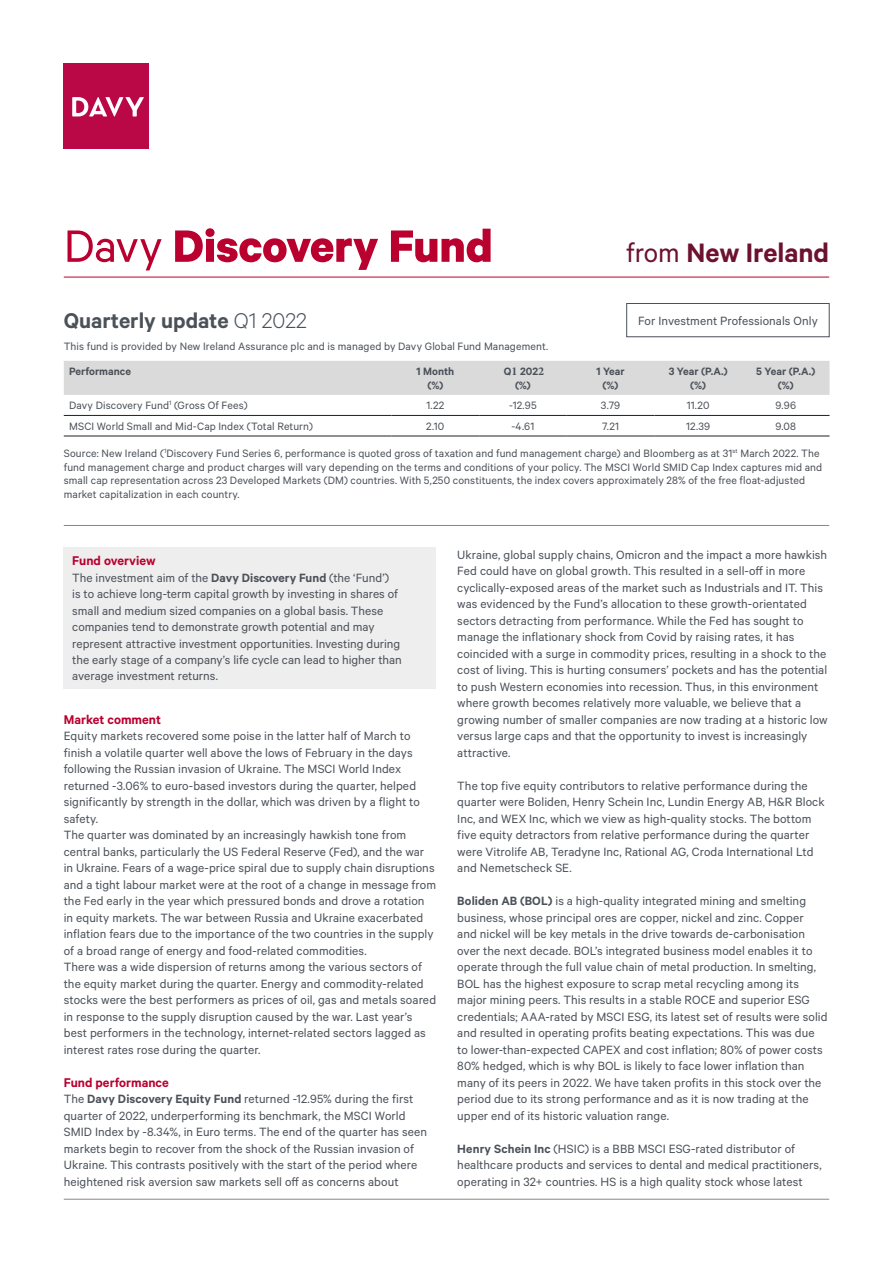
<style>
.page{position:relative;width:893px;height:1263px;background:#fff}
.page>*{position:absolute;margin:0;border:0;box-sizing:border-box;transform-origin:0 0}
.Main_Header{font:700 51px "Calibre";letter-spacing:-.005em;color:#b9002f}
.Table_header{font:600 30px "Calibre";color:#6d1131}
.Monthly_Factsheet{font:600 24px "Calibre";color:#4b5159}
.SubHeader_1{font:600 14.25px "Calibre";color:#b9002f}
.SubHeader_1-2{font:13.5px/16.5px "Calibre";letter-spacing:.005em;color:#4b5159}
.Body_Text{font:13.5px/16.5px "Calibre";color:#4b5159}
.Figure_Source{font:12px/13.5px "Calibre";letter-spacing:.01em;color:#4b5159}
.Body_Text_-_tables_l{font:12px "Calibre";letter-spacing:.01em;color:#4b5159}
.Table_header-2{font:600 12px "Calibre";color:#4b5159}
.Body_Text_-_tables_r{font:12px "Calibre";letter-spacing:.015em;color:#4b5159}
.s1{font-weight:400}
.s2{font-weight:300}
.s3{font-family:"Minion Pro";font-weight:700}
.s4{font-weight:600}
</style>
<div class="page">
<hr style="left:64px;top:1199px;width:765px;height:1px;background:#878787">
<hr style="left:64px;top:525px;width:765px;height:1px;background:#878787">
<div style="left:64px;top:361px;width:765px;height:34px;background:#dadada"></div>
<hr style="left:64px;top:415px;width:328px;height:1px;background:#231f20">
<hr style="left:64px;top:436px;width:328px;height:1px;background:#231f20">
<hr style="left:392px;top:415px;width:87px;height:1px;background:#231f20">
<hr style="left:392px;top:436px;width:87px;height:1px;background:#231f20">
<hr style="left:479px;top:415px;width:88px;height:1px;background:#231f20">
<hr style="left:479px;top:436px;width:88px;height:1px;background:#231f20">
<hr style="left:567px;top:415px;width:87px;height:1px;background:#231f20">
<hr style="left:567px;top:436px;width:87px;height:1px;background:#231f20">
<hr style="left:654px;top:415px;width:88px;height:1px;background:#231f20">
<hr style="left:654px;top:436px;width:88px;height:1px;background:#231f20">
<hr style="left:742px;top:415px;width:87px;height:1px;background:#231f20">
<hr style="left:742px;top:436px;width:87px;height:1px;background:#231f20">
<hr style="left:64px;top:277px;width:765px;height:1px;background:#b9002f">
<div style="left:64px;top:547px;width:372px;height:142px;background:#eee"></div>
<div style="left:626px;top:303px;width:204px;height:34px;border:1px solid #4b5159"></div>
<div style="left:64px;top:64px;width:85px;height:85px;background:#ba0745"></div>
<svg style="left:72px;top:97px;width:72px;height:20px"></svg>
<p class="Main_Header" style="left:64px;top:215px;width:430px"><span class="s1">Davy</span> Discovery Fund</p>
<p class="Table_header" style="left:626px;top:235px;width:205px"><span class="s1">from</span> New Ireland</p>
<p class="Monthly_Factsheet" style="left:64px;top:306px;width:245px">Quarterly update <span class="s2">Q1 2022</span></p>
<p class="Figure_Source" style="left:64px;top:339px;width:486px">This fund is provided by New Ireland Assurance plc and is managed by Davy Global Fund Management.</p>
<p class="Body_Text" style="left:638px;top:312px;width:181px">For Investment Professionals Only</p>
<p class="Table_header-2" style="left:69px;top:364px;width:63px">Performance</p>
<p class="Table_header-2" style="left:416px;top:364px;width:39px">1 Month</p>
<p class="Table_header-2" style="left:427px;top:378px;width:17px">(%)</p>
<p class="Table_header-2" style="left:504px;top:364px;width:42px">Q<span class="s3">1</span> 202<span class="s3">2</span></p>
<p class="Table_header-2" style="left:515px;top:378px;width:17px">(%)</p>
<p class="Table_header-2" style="left:596px;top:364px;width:30px">1 Year</p>
<p class="Table_header-2" style="left:603px;top:378px;width:17px">(%)</p>
<p class="Table_header-2" style="left:669px;top:364px;width:60px">3 Year (P.A.)</p>
<p class="Table_header-2" style="left:690px;top:378px;width:17px">(%)</p>
<p class="Table_header-2" style="left:756px;top:364px;width:60px">5 Year (P.A.)</p>
<p class="Table_header-2" style="left:778px;top:378px;width:17px">(%)</p>
<p class="Body_Text_-_tables_l" style="left:69px;top:398px;width:180px">Davy Discovery Fund<sup>1</sup> (Gross Of Fees)</p>
<p class="Body_Text_-_tables_r" style="left:426px;top:398px;width:19px">1.22</p>
<p class="Body_Text_-_tables_r" style="left:509px;top:398px;width:29px">-12.95</p>
<p class="Body_Text_-_tables_r" style="left:601px;top:398px;width:21px">3.79</p>
<p class="Body_Text_-_tables_r" style="left:687px;top:398px;width:24px">11.20</p>
<p class="Body_Text_-_tables_r" style="left:775px;top:398px;width:22px">9.96</p>
<p class="Body_Text_-_tables_l" style="left:69px;top:419px;width:245px">MSCI World Small and Mid-Cap Index (Total Return)</p>
<p class="Body_Text_-_tables_r" style="left:426px;top:419px;width:20px">2.10</p>
<p class="Body_Text_-_tables_r" style="left:512px;top:419px;width:24px">-4.61</p>
<p class="Body_Text_-_tables_r" style="left:602px;top:419px;width:18px">7.21</p>
<p class="Body_Text_-_tables_r" style="left:686px;top:419px;width:26px">12.39</p>
<p class="Body_Text_-_tables_r" style="left:775px;top:419px;width:22px">9.08</p>
<p class="Figure_Source" style="left:64px;top:446px;width:760px">Source: New Ireland (<sup>1</sup>Discovery Fund Series 6, performance is quoted gross of taxation and fund management charge) and Bloomberg as at 31<sup>st</sup> March 2022. The fund management charge and product charges will vary depending on the terms and conditions of your policy. The MSCI World SMID Cap Index captures mid and small cap representation across 23 Developed Markets (DM) countries. With 5,250 constituents, the index covers approximately 28% of the free float-adjusted market capitalization in each country.</p>
<p class="SubHeader_1" style="left:72px;top:552px;width:85px">Fund overview</p>
<p class="Body_Text" style="left:72px;top:569px;width:331px">The investment aim of the <span class="s4">Davy Discovery Fund</span> (the ‘Fund’)<br>is to achieve long-term capital growth by investing in shares of small and medium sized companies on a global basis. These companies tend to demonstrate growth potential and may represent attractive investment opportunities. Investing during the early stage of a company’s life cycle can lead to higher than average investment returns.</p>
<p class="SubHeader_1" style="left:64px;top:711px;width:99px">Market comment</p>
<p class="SubHeader_1-2" style="left:64px;top:727px;width:358px">Equity markets recovered some poise in the latter half of March to finish a volatile quarter well above the lows of February in the days following the Russian invasion of Ukraine. The MSCI World Index returned -3.06% to euro-based investors during the quarter, helped significantly by strength in the dollar, which was driven by a flight to safety.</p>
<p class="SubHeader_1-2" style="left:64px;top:826px;width:374px">The quarter was dominated by an increasingly hawkish tone from central banks, particularly the US Federal Reserve (Fed), and the war in Ukraine. Fears of a wage-price spiral due to supply chain disruptions and a tight labour market were at the root of a change in message from the Fed early in the year which pressured bonds and drove a rotation in equity markets. The war between Russia and Ukraine exacerbated inflation fears due to the importance of the two countries in the supply of a broad range of energy and food-related commodities.</p>
<p class="SubHeader_1-2" style="left:64px;top:958px;width:374px">There was a wide dispersion of returns among the various sectors of the equity market during the quarter. Energy and commodity-related stocks were the best performers as prices of oil, gas and metals soared in response to the supply disruption caused by the war. Last year’s best performers in the technology, internet-related sectors lagged as interest rates rose during the quarter.</p>
<p class="SubHeader_1" style="left:64px;top:1074px;width:107px">Fund performance</p>
<p class="SubHeader_1-2" style="left:64px;top:1090px;width:365px">The <span class="s4">Davy Discovery Equity Fund</span> returned -12.95% during the first quarter of 2022, underperforming its benchmark, the MSCI World SMID Index by -8.34%, in Euro terms. The end of the quarter has seen markets begin to recover from the shock of the Russian invasion of Ukraine. This contrasts positively with the start of the period where heightened risk aversion saw markets sell off as concerns about</p>
<p class="SubHeader_1-2" style="left:457px;top:546px;width:372px">Ukraine, global supply chains, Omicron and the impact a more hawkish Fed could have on global growth. This resulted in a sell-off in more cyclically-exposed areas of the market such as Industrials and IT. This was evidenced by the Fund’s allocation to these growth-orientated sectors detracting from performance. While the Fed has sought to manage the inflationary shock from Covid by raising rates, it has coincided with a surge in commodity prices, resulting in a shock to the cost of living. This is hurting consumers’ pockets and has the potential to push Western economies into recession. Thus, in this environment where growth becomes relatively more valuable, we believe that a growing number of smaller companies are now trading at a historic low versus large caps and that the opportunity to invest is increasingly attractive.</p>
<p class="SubHeader_1-2" style="left:457px;top:777px;width:369px">The top five equity contributors to relative performance during the quarter were Boliden, Henry Schein Inc, Lundin Energy AB, H&amp;R Block Inc, and WEX Inc, which we view as high-quality stocks. The bottom five equity detractors from relative performance during the quarter were Vitrolife AB, Teradyne Inc, Rational AG, Croda International Ltd and Nemetscheck SE.</p>
<p class="SubHeader_1-2" style="left:457px;top:892px;width:372px"><span class="s4">Boliden AB (BOL)</span> is a high-quality integrated mining and smelting business, whose principal ores are copper, nickel and zinc. Copper<br>and nickel will be key metals in the drive towards de-carbonisation over the next decade. BOL’s integrated business model enables it to operate through the full value chain of metal production. In smelting, BOL has the highest exposure to scrap metal recycling among its major mining peers. This results in a stable ROCE and superior ESG credentials; AAA-rated by MSCI ESG, its latest set of results were solid and resulted in operating profits beating expectations. This was due to lower-than-expected CAPEX and cost inflation; 80% of power costs 80% hedged, which is why BOL is likely to face lower inflation than many of its peers in 2022. We have taken profits in this stock over the period due to its strong performance and as it is now trading at the upper end of its historic valuation range.</p>
<p class="SubHeader_1-2" style="left:457px;top:1140px;width:366px"><span class="s4">Henry Schein Inc</span> (HSIC) is a BBB MSCI ESG-rated distributor of healthcare products and services to dental and medical practitioners, operating in 32+ countries. HS is a high quality stock whose latest</p>
</div>
